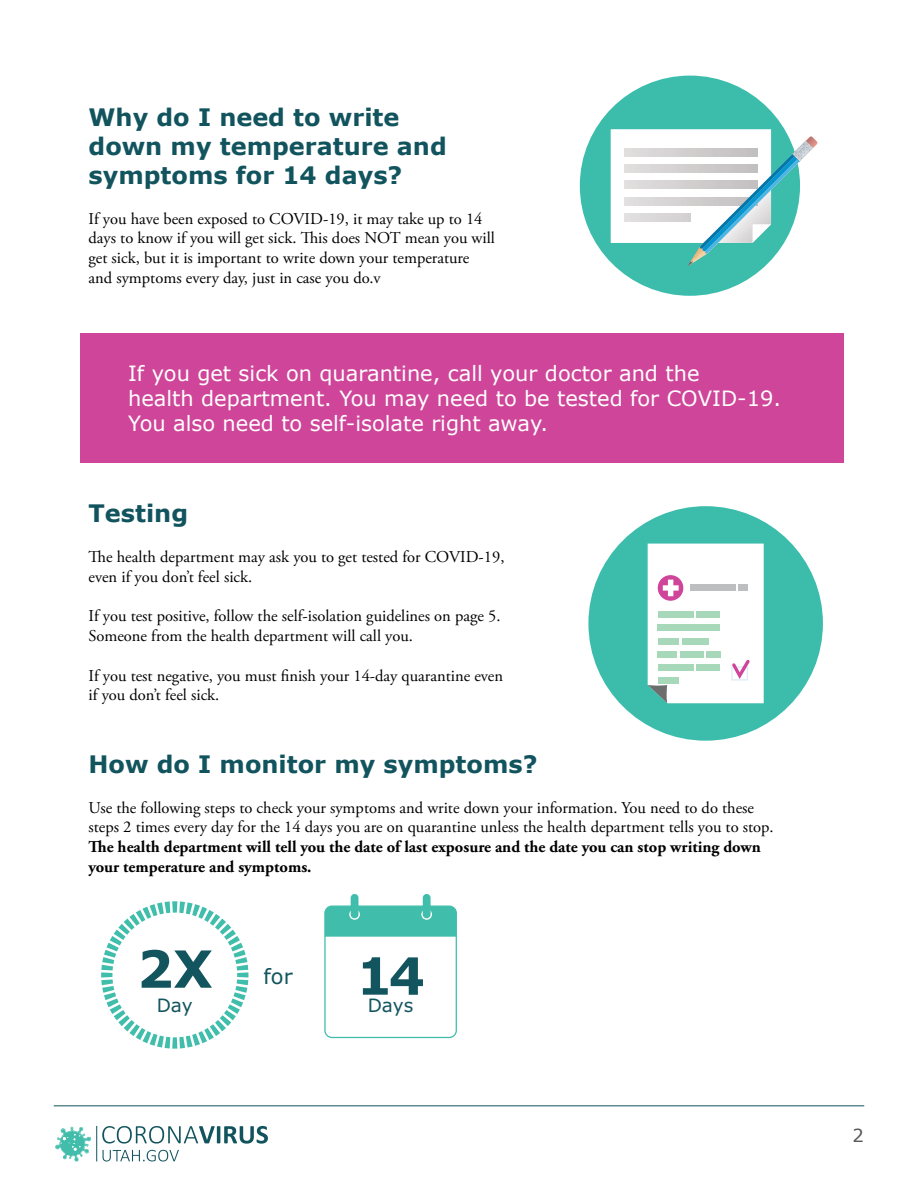
<style>
.page{position:relative;width:918px;height:1188px;background:#fff}
.page>*{position:absolute;margin:0;border:0;box-sizing:border-box;transform-origin:0 0}
.t1{font:700 51.3px "Verdana";color:#13555f}
.t2{font:700 24px/28.8px "Verdana";color:#12545e}
.t3{font:21px/25.2px "Verdana";color:#fff}
.t4{font:21px "Verdana";color:#13555f}
.t5{font:18.45px "Verdana";color:#13555f}
.t6{font:18px "Verdana";color:#58595b}
.t7{font:16.5px/19.8px "Adobe Garamond Pro";color:#000}
.t8{font:700 16.5px/19.8px "Adobe Garamond Pro";color:#000}
</style>
<div class="page">
<svg style="left:55px;top:1127px;width:36px;height:35px"></svg>
<svg style="left:103px;top:1150px;width:76px;height:12px"></svg>
<svg style="left:102px;top:1126px;width:166px;height:18px"></svg>
<hr style="left:96px;top:1126px;width:1px;height:36px;background:#12545e">
<hr style="left:54px;top:1105px;width:810px;height:1px;background:#0f545e">
<div style="left:81px;top:333px;width:763px;height:129px;background:#cf4599"></div>
<div style="left:588px;top:506px;width:235px;height:235px;background:#3cbdac;border-radius:50%"></div>
<svg style="left:648px;top:544px;width:116px;height:159px;background:#eef2f1"></svg>
<div style="left:580px;top:76px;width:220px;height:220px;background:#3cbdac;border-radius:50%"></div>
<svg style="left:611px;top:129px;width:207px;height:137px"></svg>
<svg style="left:324px;top:905px;width:133px;height:133px"></svg>
<svg style="left:421px;top:909px;width:11px;height:11px"></svg>
<div style="left:423px;top:894px;width:8px;height:24px;background:#41beab;border-radius:4px"></div>
<svg style="left:349px;top:909px;width:11px;height:11px"></svg>
<div style="left:351px;top:894px;width:8px;height:24px;background:#41beab;border-radius:4px"></div>
<svg style="left:101px;top:901px;width:147px;height:148px"></svg>
<h2 class="t2" style="left:89px;top:103px;width:360px">Why do I need to write down my temperature and symptoms for 14 days?</h2>
<p class="t7" style="left:89px;top:209px;width:408px">If you have been exposed to COVID-19, it may take up to 14 days to know if you will get sick. This does NOT mean you will get sick, but it is important to write down your temperature and symptoms every day, just in case you do.v</p>
<p class="t3" style="left:128px;top:361px;width:655px">If you get sick on quarantine, call your doctor and the<br>health department. You may need to be tested for COVID-19.<br>You also need to self-isolate right away.</p>
<h2 class="t2" style="left:89px;top:499px;width:101px">Testing</h2>
<p class="t7" style="left:89px;top:547px;width:417px">The health department may ask you to get tested for COVID-19, even if you don’t feel sick.</p>
<p class="t7" style="left:89px;top:607px;width:413px">If you test positive, follow the self-isolation guidelines on page 5.<br>Someone from the health department will call you.</p>
<p class="t7" style="left:89px;top:666px;width:416px">If you test negative, you must finish your 14-day quarantine even if you don’t feel sick.</p>
<h2 class="t2" style="left:89px;top:750px;width:450px">How do I monitor my symptoms?</h2>
<p class="t7" style="left:89px;top:798px;width:686px">Use the following steps to check your symptoms and write down your information. You need to do these steps 2 times every day for the 14 days you are on quarantine unless the health department tells you to stop.</p>
<p class="t8" style="left:89px;top:837px;width:674px">The health department will tell you the date of last exposure and the date you can stop writing down your temperature and symptoms.</p>
<h1 class="t1" style="left:137px;top:936px;width:77px">2X</h1>
<p class="t5" style="left:157px;top:993px;width:38px">Day</p>
<p class="t4" style="left:264px;top:963px;width:31px">for</p>
<h1 class="t1" style="left:356px;top:943px;width:70px">14</h1>
<p class="t5" style="left:368px;top:994px;width:47px">Days</p>
<p class="t6" style="left:853px;top:1124px;width:13px">2</p>
</div>
